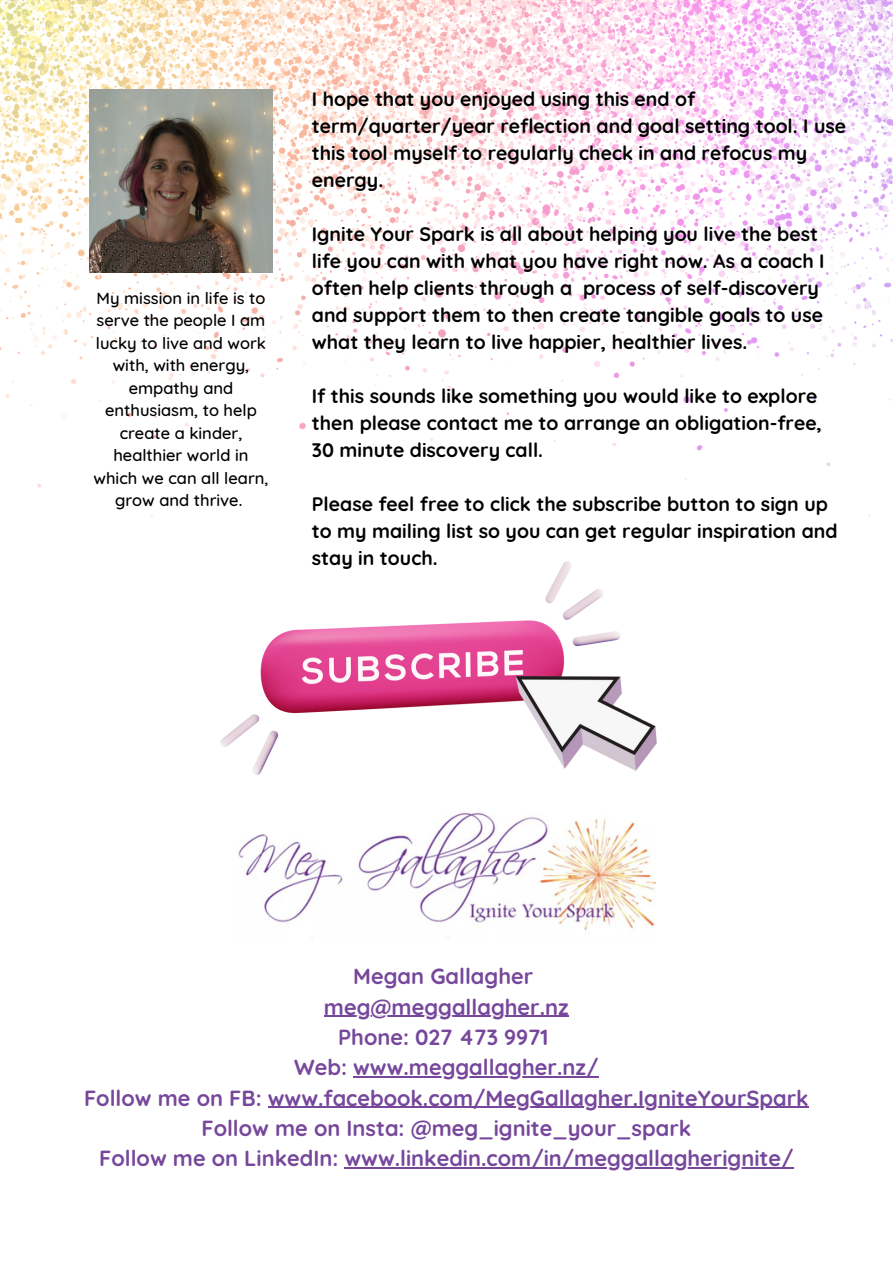
<style>
.page{position:relative;width:893px;height:1264px;background:#fff}
.page>*{position:absolute;margin:0;border:0;box-sizing:border-box;transform-origin:0 0}
.t1{font:700 21.75px "Quicksand";color:#76479b}
.t2{font:700 19.5px/27px "Quicksand";color:#000}
.t3{font:500 16.5px/22.5px "Quicksand";color:#000;text-align:center}
</style>
<div class="page">
<img style="left:238px;top:812px;width:418px;height:119px">
<img style="left:0;top:0;width:892px;height:516px">
<img style="left:89px;top:89px;width:183px;height:183px">
<img style="left:220px;top:561px;width:436px;height:213px">
<hr style="left:324px;top:1015px;width:244px;height:2px;background:#76479b">
<hr style="left:353px;top:1076px;width:245px;height:1px;background:#76479b">
<hr style="left:268px;top:1106px;width:540px;height:2px;background:#76479b">
<hr style="left:344px;top:1167px;width:449px;height:1px;background:#76479b">
<p class="t3" style="left:93px;top:286px;width:176px">My mission in life is to serve the people I am lucky to live and work with, with energy, empathy and enthusiasm, to help create a kinder, healthier world in which we can all learn, grow and thrive.</p>
<p class="t2" style="left:312px;top:86px;width:535px">I hope that you enjoyed using this end of term/quarter/year reflection and goal setting tool. I use this tool myself to regularly check in and refocus my energy.</p>
<p class="t2" style="left:312px;top:220px;width:514px">Ignite Your Spark is all about helping you live the best life you can with what you have right now. As a coach I often help clients through a process of self-discovery and support them to then create tangible goals to use what they learn to live happier, healthier lives.</p>
<p class="t2" style="left:312px;top:382px;width:511px">If this sounds like something you would like to explore then please contact me to arrange an obligation-free,<br>30 minute discovery call.</p>
<p class="t2" style="left:312px;top:490px;width:527px">Please feel free to click the subscribe button to sign up to my mailing list so you can get regular inspiration and stay in touch.</p>
<p class="t1" style="left:353px;top:962px;width:181px">Megan Gallagher</p>
<p class="t1" style="left:324px;top:992px;width:246px">meg@meggallagher.nz</p>
<p class="t1" style="left:338px;top:1023px;width:212px">Phone: 027 473 9971</p>
<p class="t1" style="left:294px;top:1053px;width:306px">Web: www.meggallagher.nz/</p>
<p class="t1" style="left:84px;top:1083px;width:726px">Follow me on FB: www.facebook.com/MegGallagher.IgniteYourSpark</p>
<p class="t1" style="left:201px;top:1114px;width:491px">Follow me on Insta: @meg_ignite_your_spark</p>
<p class="t1" style="left:99px;top:1144px;width:695px">Follow me on LinkedIn: www.linkedin.com/in/meggallagherignite/</p>
</div>
